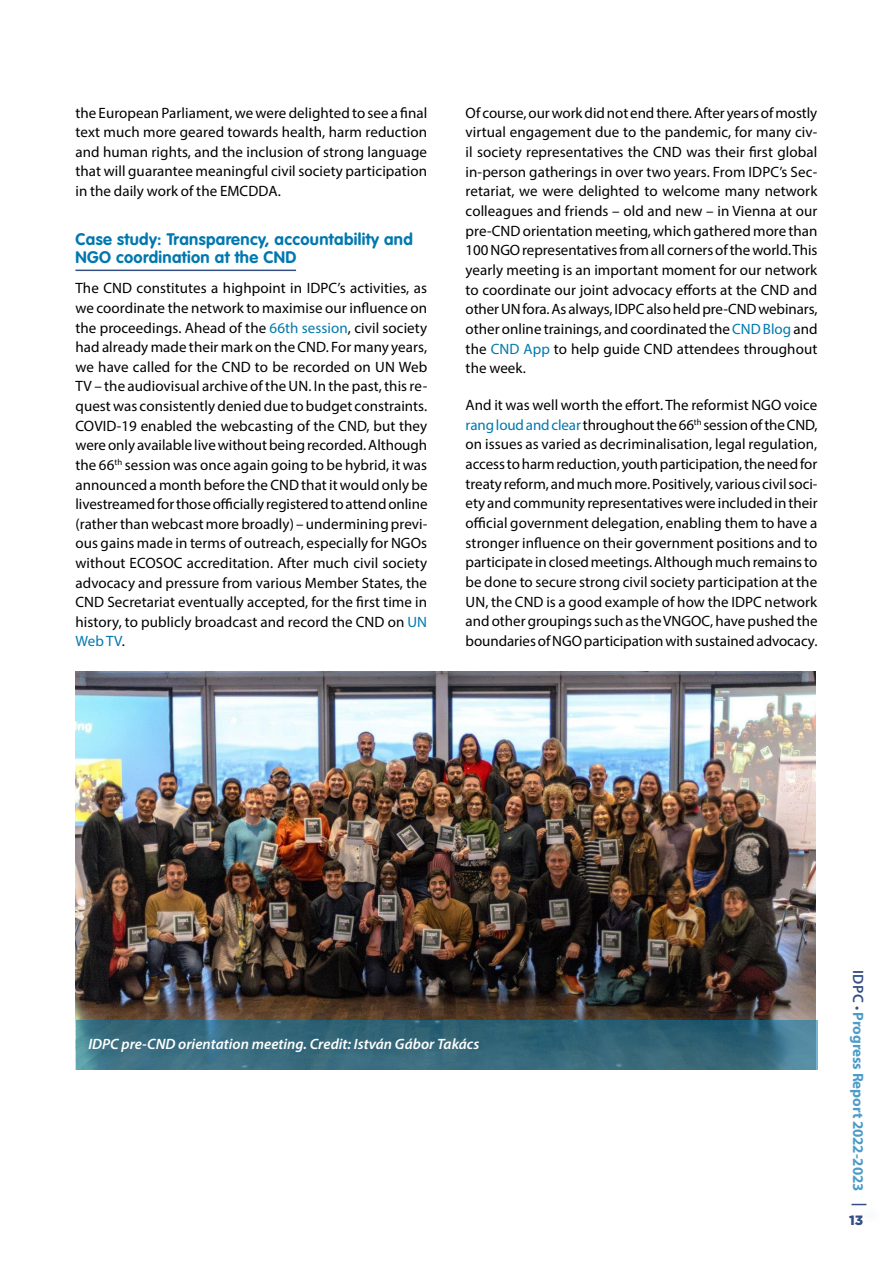
<style>
.page{position:relative;width:893px;height:1263px;background:#fff}
.page>*{position:absolute;margin:0;border:0;box-sizing:border-box;transform-origin:0 0}
.t1{font:700 16.5px/18px "VAG Rounded Std";letter-spacing:.02em;color:#0078af}
.t2{font:15px/19.6px "Myriad Pro";letter-spacing:.005em;color:#000;text-align:justify}
.t3{font:italic 600 15px "Myriad Pro";color:#fff}
.t4{font:700 15px "Myriad Pro";letter-spacing:-.005em;color:#4d9cc8}
.t5{font:900 13.5px "Gotham";color:#344f83}
.s1{color:#0078af}
.s2{font-weight:600;color:#344f83}
.s3{font-weight:400;color:#344f83}
</style>
<div class="page">
<svg style="left:851px;top:1204px;width:15px;height:1px"></svg>
<hr style="left:75px;top:270px;width:221px;height:1px;background:#344f83">
<img style="left:75px;top:672px;width:740px;height:397px">
<svg style="left:76px;top:1020px;width:741px;height:49px;background:#366a7c"></svg>
<p class="t2" style="left:75px;top:103px;width:353px">the European Parliament, we were delighted to see a final text much more geared towards health, harm reduction and human rights, and the inclusion of strong language that will guarantee meaningful civil society participation in the daily work of the EMCDDA.</p>
<p class="t1" style="left:75px;top:231px;width:339px">Case study: Transparency, accountability and<br>NGO coordination at the CND</p>
<p class="t2" style="left:75px;top:278px;width:354px">The CND constitutes a highpoint in IDPC’s activities, as we coordinate the network to maximise our influence on the proceedings. Ahead of the <span class="s1">66th session</span>, civil society had already made their mark on the CND. For many years, we have called for the CND to be recorded on UN Web TV – the audiovisual archive of the UN. In the past, this re&shy;quest was consistently denied due to budget constraints.<br>COVID-19 enabled the webcasting of the CND, but they were only available live without being recorded. Although the 66<sup>th</sup> session was once again going to be hybrid, it was announced a month before the CND that it would only be livestreamed for those officially registered to attend online (rather than webcast more broadly) – undermining previ&shy;ous gains made in terms of outreach, especially for NGOs without ECOSOC accreditation. After much civil society advocacy and pressure from various Member States, the CND Secretariat eventually accepted, for the first time in history, to publicly broadcast and record the CND on <span class="s1">UN Web TV</span>.</p>
<p class="t2" style="left:466px;top:103px;width:353px">Of course, our work did not end there. After years of mostly virtual engagement due to the pandemic, for many civ&shy;il society representatives the CND was their first global in-person gatherings in over two years. From IDPC’s Sec&shy;retariat, we were delighted to welcome many network colleagues and friends – old and new – in Vienna at our pre-CND orientation meeting, which gathered more than 100 NGO representatives from all corners of the world. This yearly meeting is an important moment for our network to coordinate our joint advocacy efforts at the CND and other UN fora. As always, IDPC also held pre-CND webinars, other online trainings, and coordinated the <span class="s1">CND Blog</span> and the <span class="s1">CND App</span> to help guide CND attendees throughout the week.</p>
<p class="t2" style="left:466px;top:395px;width:353px">And it was well worth the effort. The reformist NGO voice <span class="s1">rang loud and clear</span> throughout the 66<sup>th</sup> session of the CND, on issues as varied as decriminalisation, legal regulation, access to harm reduction, youth participation, the need for treaty reform, and much more. Positively, various civil soci&shy;ety and community representatives were included in their official government delegation, enabling them to have a stronger influence on their government positions and to participate in closed meetings. Although much remains to be done to secure strong civil society participation at the UN, the CND is a good example of how the IDPC network and other groupings such as the VNGOC, have pushed the boundaries of NGO participation with sustained advocacy.</p>
<p class="t3" style="left:88px;top:1034px;width:392px">IDPC pre-CND orientation meeting. Credit: István Gábor Takács</p>
<p class="t4" style="left:868px;top:970px;width:223px;rotate:90deg"><span class="s2">IDPC</span> <span class="s3">•</span> Progress Report 2022-2023</p>
<p class="t5" style="left:849px;top:1211px;width:16px">13</p>
</div>
